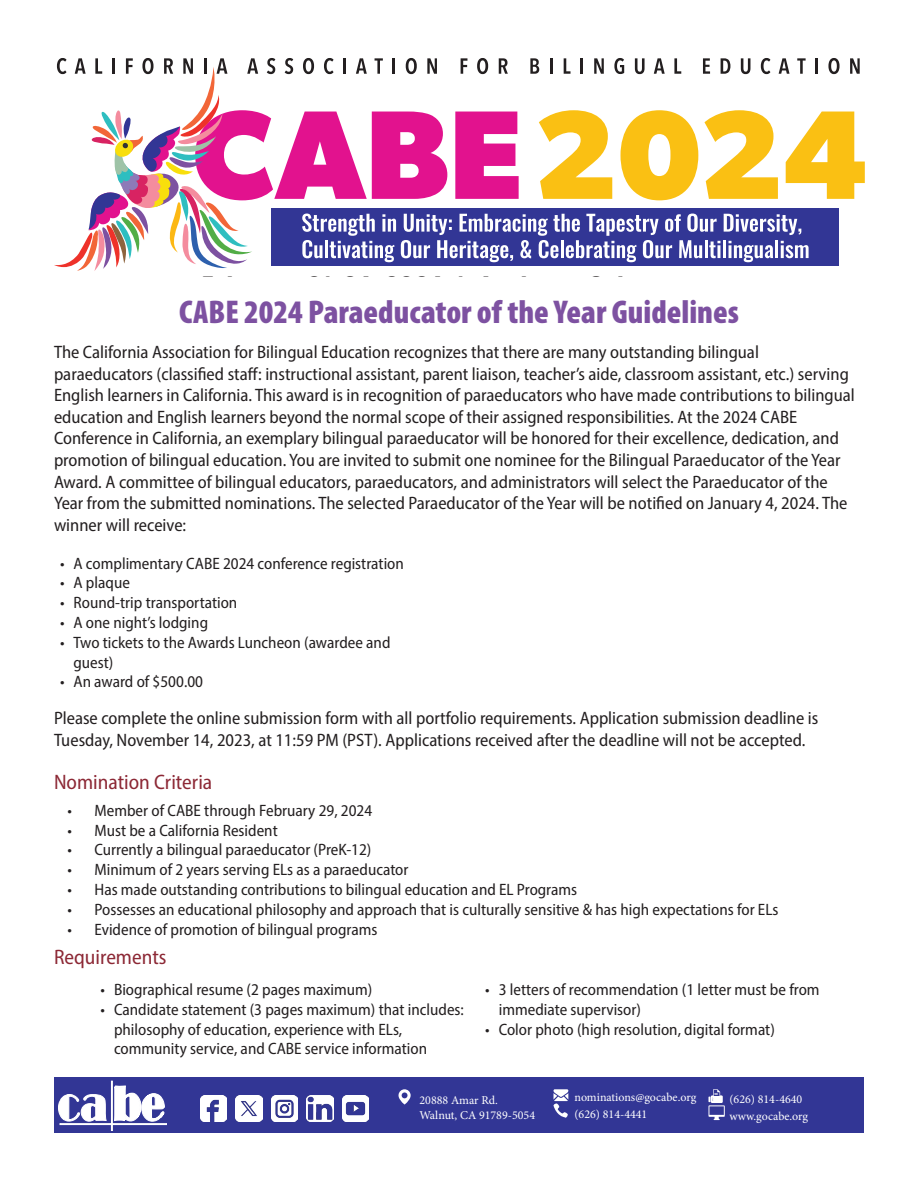
<style>
.page{position:relative;width:918px;height:1188px;background:#fff}
.page>*{position:absolute;margin:0;border:0;box-sizing:border-box;transform-origin:0 0}
.t1{font:33px "Myriad Variable Concept";color:#7d51a1}
.t2{font:21px "Myriad Variable Concept";color:#8c2835}
.t3{font:18px/21.6px "Myriad Variable Concept";color:#231f20}
.t4{font:16.5px/19.8px "Myriad Variable Concept";color:#231f20}
.t5{font:12px/14.4px "Minion Pro";color:#fff}
</style>
<div class="page">
<div style="left:54px;top:1078px;width:810px;height:55px;background:#323695"></div>
<svg style="left:398px;top:1089px;width:13px;height:15px"></svg>
<svg style="left:554px;top:1089px;width:14px;height:29px"></svg>
<svg style="left:708px;top:1089px;width:17px;height:31px"></svg>
<img style="left:201px;top:1095px;width:26px;height:27px">
<img style="left:236px;top:1095px;width:26px;height:27px">
<img style="left:271px;top:1095px;width:27px;height:27px">
<img style="left:307px;top:1095px;width:26px;height:27px">
<img style="left:342px;top:1095px;width:27px;height:27px">
<svg style="left:58px;top:1081px;width:109px;height:50px"></svg>
<svg style="left:54px;top:58px;width:811px;height:213px"></svg>
<p class="t1" style="left:179px;top:292px;width:561px">CABE 2024 Paraeducator of the Year Guidelines</p>
<p class="t3" style="left:54px;top:341px;width:802px">The California Association for Bilingual Education recognizes that there are many outstanding bilingual paraeducators (classified staff: instructional assistant, parent liaison, teacher’s aide, classroom assistant, etc.) serving English learners in California. This award is in recognition of paraeducators who have made contributions to bilingual education and English learners beyond the normal scope of their assigned responsibilities. At the 2024 CABE Conference in California, an exemplary bilingual paraeducator will be honored for their excellence, dedication, and promotion of bilingual education. You are invited to submit one nominee for the Bilingual Paraeducator of the Year Award. A committee of bilingual educators, paraeducators, and administrators will select the Paraeducator of the Year from the submitted nominations. The selected Paraeducator of the Year will be notified on January 4, 2024. The winner will receive:</p>
<p class="t4" style="left:60px;top:553px;width:345px">• A complimentary CABE 2024 conference registration</p>
<p class="t4" style="left:60px;top:573px;width:71px">• A plaque</p>
<p class="t4" style="left:60px;top:593px;width:179px">• Round-trip transportation</p>
<p class="t4" style="left:60px;top:613px;width:150px">• A one night’s lodging</p>
<p class="t4" style="left:74px;top:632px;width:319px;text-indent:-14px">• Two tickets to the Awards Luncheon (awardee and guest)</p>
<p class="t4" style="left:60px;top:672px;width:145px">• An award of $500.00</p>
<p class="t3" style="left:54px;top:707px;width:766px">Please complete the online submission form with all portfolio requirements. Application submission deadline is<br>Tuesday, November 14, 2023, at 11:59 PM (PST). Applications received after the deadline will not be accepted.</p>
<p class="t2" style="left:54px;top:770px;width:160px">Nomination Criteria</p>
<p class="t4" style="left:68px;top:800px;width:306px">• Member of CABE through February 29, 2024</p>
<p class="t4" style="left:68px;top:820px;width:212px">• Must be a California Resident</p>
<p class="t4" style="left:68px;top:840px;width:306px">• Currently a bilingual paraeducator (PreK-12)</p>
<p class="t4" style="left:68px;top:860px;width:343px">• Minimum of 2 years serving ELs as a paraeducator</p>
<p class="t4" style="left:68px;top:879px;width:511px">• Has made outstanding contributions to bilingual education and EL Programs</p>
<p class="t4" style="left:68px;top:899px;width:713px">• Possesses an educational philosophy and approach that is culturally sensitive &amp; has high expectations for ELs</p>
<p class="t4" style="left:68px;top:919px;width:311px">• Evidence of promotion of bilingual programs</p>
<p class="t2" style="left:54px;top:944px;width:114px">Requirements</p>
<p class="t4" style="left:100px;top:979px;width:273px">• Biographical resume (2 pages maximum)</p>
<p class="t4" style="left:114px;top:999px;width:351px;text-indent:-14px">• Candidate statement (3 pages maximum) that includes: philosophy of education, experience with ELs, community service, and CABE service information</p>
<p class="t4" style="left:499px;top:979px;width:322px;text-indent:-14px">• 3 letters of recommendation (1 letter must be from immediate supervisor)</p>
<p class="t4" style="left:485px;top:1019px;width:291px">• Color photo (high resolution, digital format)</p>
<p class="t5" style="left:420px;top:1093px;width:117px">20888 Amar Rd.<br>Walnut, CA 91789-5054</p>
<p class="t5" style="left:575px;top:1090px;width:123px">nominations@gocabe.org</p>
<p class="t5" style="left:575px;top:1107px;width:74px">(626) 814-4441</p>
<p class="t5" style="left:729px;top:1092px;width:74px">(626) 814-4640</p>
<p class="t5" style="left:729px;top:1109px;width:80px">www.gocabe.org</p>
</div>
